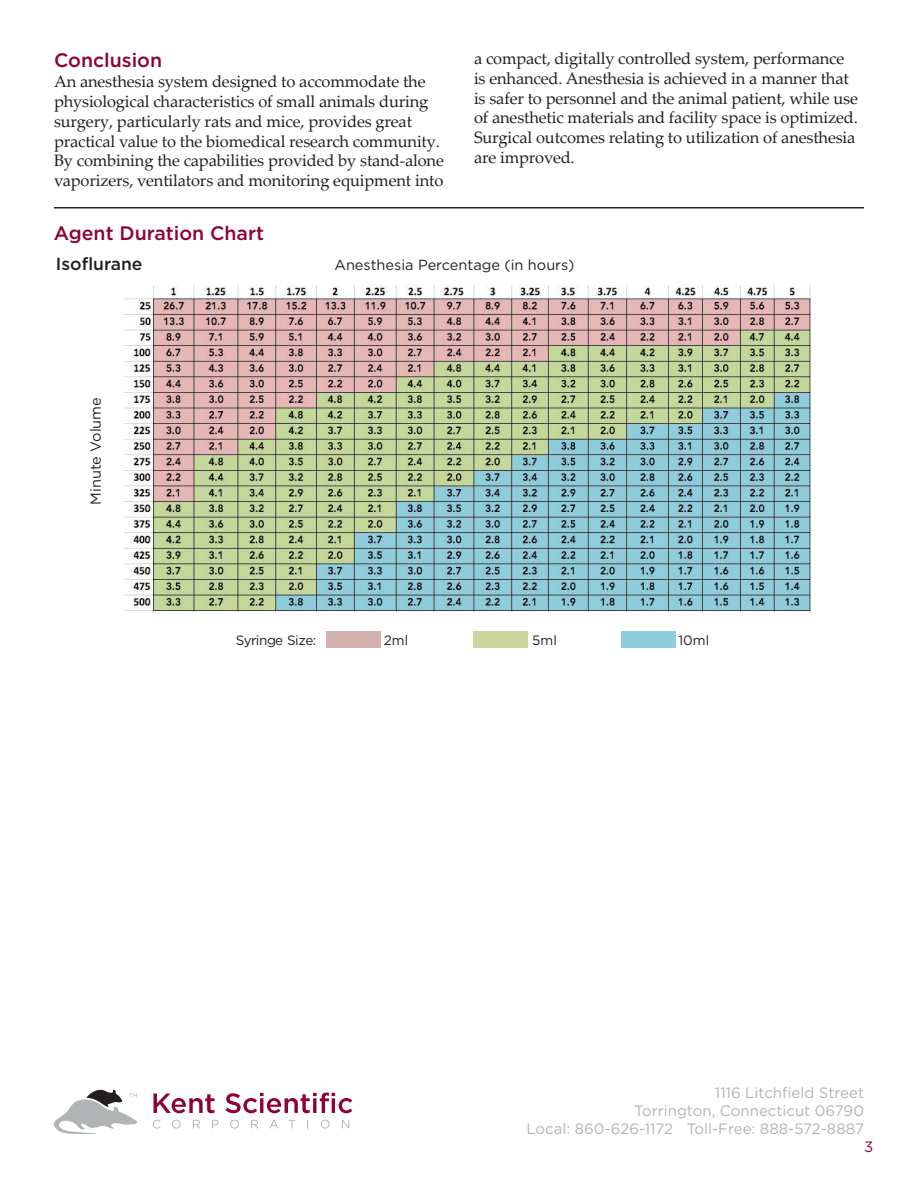
<style>
.page{position:relative;width:918px;height:1188px;background:#fff}
.page>*{position:absolute;margin:0;border:0;box-sizing:border-box;transform-origin:0 0}
.t1{font:500 19.5px "Gotham";color:#8d0233}
.t2{font:500 17.4px "Gotham";color:#231f20}
.t3{font:16.5px/19.8px "Palatino Linotype";letter-spacing:-.01em;color:#231f20}
.t4{font:15px/18px "Gotham";color:#b1b4b5;text-align:right}
.t5{font:15px "Gotham";color:#8d0233}
.t6{font:14.55px "Gotham";color:#231f20}
.t7{font:13.5px "Gotham";letter-spacing:-.04em;color:#231f20}
.t8{font:13.5px "Gotham";letter-spacing:-.02em;color:#231f20}
</style>
<div class="page">
<hr style="left:54px;top:207px;width:810px;height:1px;background:#231f20">
<img style="left:124px;top:285px;width:686px;height:327px">
<svg style="left:154px;top:1094px;width:61px;height:19px"></svg>
<svg style="left:225px;top:1093px;width:127px;height:20px"></svg>
<svg style="left:153px;top:1120px;width:8px;height:9px"></svg>
<svg style="left:172px;top:1120px;width:9px;height:9px"></svg>
<svg style="left:193px;top:1120px;width:7px;height:8px"></svg>
<svg style="left:212px;top:1120px;width:7px;height:8px"></svg>
<svg style="left:230px;top:1120px;width:9px;height:9px"></svg>
<svg style="left:251px;top:1120px;width:7px;height:8px"></svg>
<svg style="left:270px;top:1120px;width:8px;height:8px"></svg>
<svg style="left:289px;top:1120px;width:6px;height:8px"></svg>
<svg style="left:321px;top:1120px;width:9px;height:9px"></svg>
<svg style="left:342px;top:1120px;width:7px;height:8px"></svg>
<svg style="left:54px;top:1090px;width:83px;height:44px"></svg>
<div style="left:326px;top:631px;width:55px;height:17px;background:#d4b0af"></div>
<div style="left:473px;top:631px;width:55px;height:17px;background:#cbd69e"></div>
<div style="left:621px;top:631px;width:55px;height:17px;background:#90cddb"></div>
<p class="t1" style="left:54px;top:48px;width:110px">Conclusion</p>
<p class="t3" style="left:54px;top:71px;width:391px">An anesthesia system designed to accommodate the physiological characteristics of small animals during surgery, particularly rats and mice, provides great practical value to the biomedical research community.<br>By combining the capabilities provided by stand-alone vaporizers, ventilators and monitoring equipment into</p>
<p class="t1" style="left:54px;top:220px;width:212px">Agent Duration Chart</p>
<p class="t3" style="left:474px;top:48px;width:385px">a compact, digitally controlled system, performance is enhanced. Anesthesia is achieved in a manner that is safer to personnel and the animal patient, while use of anesthetic materials and facility space is optimized.<br>Surgical outcomes relating to utilization of anesthesia are improved.</p>
<p class="t2" style="left:56px;top:252px;width:88px">Isoflurane</p>
<p class="t6" style="left:86px;top:505px;width:109px;rotate:-90deg">Minute Volume</p>
<p class="t6" style="left:335px;top:256px;width:241px">Anesthesia Percentage (in hours)</p>
<p class="t7" style="left:236px;top:632px;width:82px">Syringe Size:</p>
<p class="t8" style="left:384px;top:632px;width:26px">2ml</p>
<p class="t8" style="left:532px;top:632px;width:26px">5ml</p>
<p class="t8" style="left:678px;top:632px;width:32px">10ml</p>
<p class="t4" style="left:526px;top:1083px;width:339px">1116 Litchfield Street<br>Torrington, Connecticut 06790<br>Local: 860-626-1172 Toll-Free: 888-572-8887</p>
<p class="t5" style="left:864px;top:1137px;width:11px">3</p>
</div>
